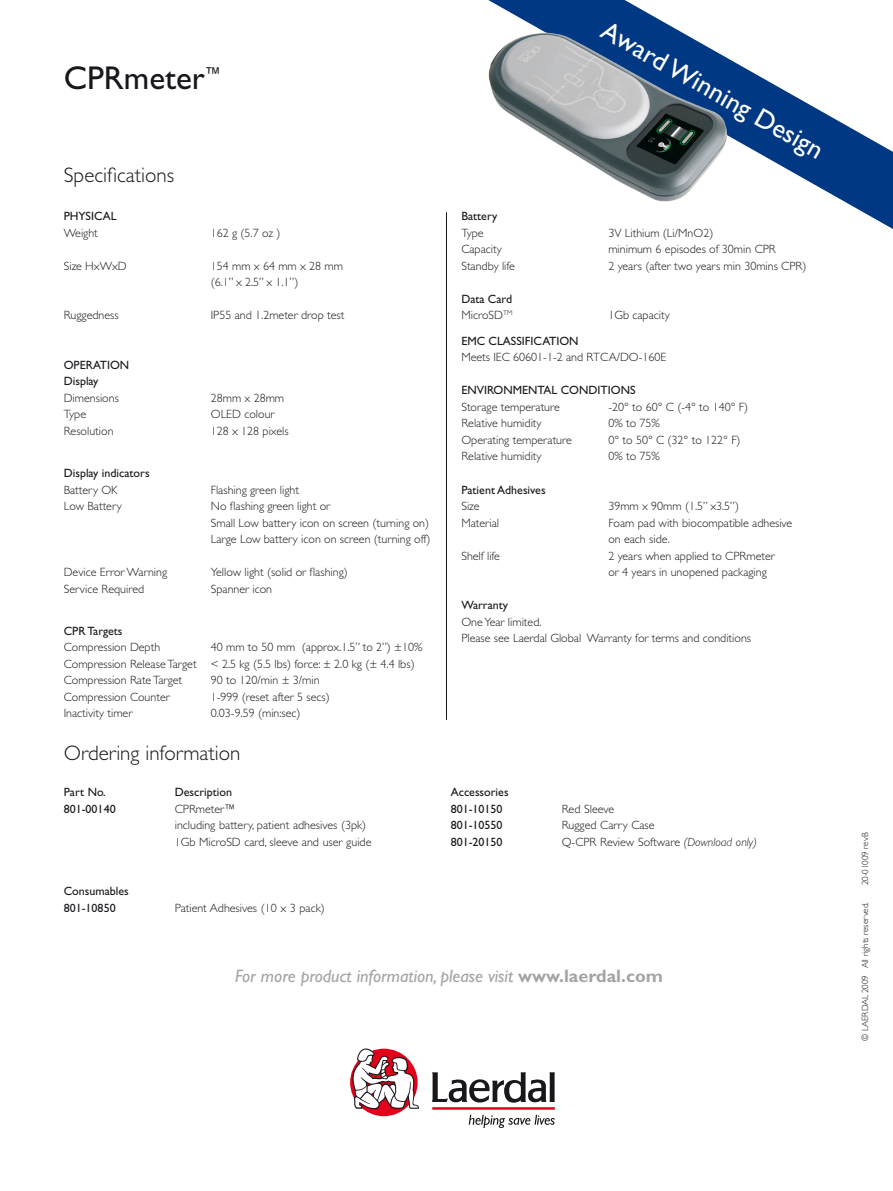
<style>
.page{position:relative;width:893px;height:1191px;background:#fff}
.page>*{position:absolute;margin:0;border:0;box-sizing:border-box;transform-origin:0 0}
.t1{font:33px "Gill Sans";color:#1a171c}
.t2{font:27px "Gill Sans";color:#fff}
.t3{font:300 21px "Gill Sans";color:#1a171c}
.t4{font:italic 18px "Gill Sans";color:#a5a4a4}
.t5{font:16.5px "Gill Sans";color:#1a171c}
.t6{font:300 12px/16.5px "Gill Sans";color:#1a171c}
.t7{font:12px/16.5px "Gill Sans";color:#1a171c}
.t8{font:300 9px "Gill Sans";color:#1a171c}
.s1{font-weight:300}
.s2{font-style:italic}
.s3{font-weight:700;font-style:normal}
</style>
<div class="page">
<div style="left:350px;top:1048px;width:68px;height:68px;background:#e2001a;border-radius:50%"></div>
<svg style="left:350px;top:1048px;width:69px;height:62px"></svg>
<svg style="left:432px;top:1072px;width:123px;height:31px"></svg>
<hr style="left:432px;top:1107px;width:123px;height:2px;background:#e2001a">
<svg style="left:469px;top:1114px;width:86px;height:14px"></svg>
<svg style="left:488px;top:0;width:405px;height:229px"></svg>
<hr style="left:446px;top:212px;width:1px;height:508px;background:#1a171c">
<img style="left:446px;top:8px;width:341px;height:221px">
<h1 class="t1" style="left:64px;top:59px;width:143px">CPRmeter</h1>
<h3 class="t5" style="left:204px;top:64px;width:18px">™</h3>
<h3 class="t3" style="left:64px;top:164px;width:112px">Specifications</h3>
<p class="t7" style="left:64px;top:208px;width:55px">PHYSICAL</p>
<p class="t6" style="left:64px;top:225px;width:36px">Weight</p>
<p class="t6" style="left:211px;top:225px;width:71px">162 g (5.7 oz )</p>
<p class="t6" style="left:64px;top:258px;width:64px">Size HxWxD</p>
<p class="t6" style="left:211px;top:258px;width:134px">154 mm x 64 mm x 28 mm (6.1” x 2.5” x 1.1”)</p>
<p class="t6" style="left:64px;top:307px;width:56px">Ruggedness</p>
<p class="t6" style="left:211px;top:307px;width:135px">IP55 and 1.2meter drop test</p>
<p class="t7" style="left:64px;top:357px;width:67px">OPERATION<br>Display</p>
<p class="t6" style="left:64px;top:390px;width:57px">Dimensions</p>
<p class="t6" style="left:211px;top:390px;width:75px">28mm x 28mm</p>
<p class="t6" style="left:64px;top:406px;width:24px">Type</p>
<p class="t6" style="left:211px;top:406px;width:65px">OLED colour</p>
<p class="t6" style="left:64px;top:423px;width:51px">Resolution</p>
<p class="t6" style="left:211px;top:423px;width:79px">128 x 128 pixels</p>
<p class="t7" style="left:64px;top:465px;width:87px">Display indicators</p>
<p class="t6" style="left:64px;top:481px;width:55px">Battery OK</p>
<p class="t6" style="left:211px;top:481px;width:90px">Flashing green light</p>
<p class="t6" style="left:64px;top:498px;width:60px">Low Battery</p>
<p class="t6" style="left:211px;top:498px;width:221px">No flashing green light or<br>Small Low battery icon on screen (turning on)<br>Large Low battery icon on screen (turning off)</p>
<p class="t6" style="left:64px;top:564px;width:105px">Device Error Warning</p>
<p class="t6" style="left:211px;top:564px;width:139px">Yellow light (solid or flashing)</p>
<p class="t6" style="left:64px;top:580px;width:82px">Service Required</p>
<p class="t6" style="left:211px;top:580px;width:63px">Spanner icon</p>
<p class="t7" style="left:64px;top:622px;width:60px">CPR Targets</p>
<p class="t6" style="left:64px;top:639px;width:98px">Compression Depth</p>
<p class="t6" style="left:64px;top:639px;width:360px;text-indent:147px">40 mm to 50 mm (approx.1.5” to 2”) ±10%<br>Compression Release Target &lt; 2.5 kg (5.5 lbs) force: ± 2.0 kg (± 4.4 lbs)<br>Compression Rate Target</p>
<p class="t6" style="left:211px;top:672px;width:110px">90 to 120/min ± 3/min</p>
<p class="t6" style="left:64px;top:688px;width:107px">Compression Counter</p>
<p class="t6" style="left:211px;top:688px;width:121px">1-999 (reset after 5 secs)</p>
<p class="t6" style="left:64px;top:705px;width:70px">Inactivity timer</p>
<p class="t6" style="left:211px;top:705px;width:91px">0.03-9.59 (min:sec)</p>
<h3 class="t3" style="left:64px;top:741px;width:178px">Ordering information</h3>
<p class="t7" style="left:64px;top:784px;width:44px">Part No.</p>
<p class="t7" style="left:175px;top:784px;width:59px">Description</p>
<p class="t7" style="left:64px;top:800px;width:53px">801-00140</p>
<p class="t6" style="left:175px;top:800px;width:198px">CPRmeter™<br>including battery, patient adhesives (3pk)<br>1Gb MicroSD card, sleeve and user guide</p>
<p class="t7" style="left:64px;top:883px;width:67px">Consumables<br>801-10850</p>
<p class="t6" style="left:175px;top:899px;width:152px">Patient Adhesives (10 x 3 pack)</p>
<h2 class="t2" style="left:611px;top:15px;width:252px;rotate:29deg">Award Winning Design</h2>
<p class="t7" style="left:461px;top:208px;width:37px">Battery</p>
<p class="t6" style="left:461px;top:225px;width:24px">Type</p>
<p class="t6" style="left:608px;top:225px;width:106px">3V Lithium (Li/MnO2)</p>
<p class="t6" style="left:461px;top:241px;width:42px">Capacity</p>
<p class="t6" style="left:608px;top:241px;width:169px">minimum 6 episodes of 30min CPR</p>
<p class="t6" style="left:461px;top:258px;width:55px">Standby life</p>
<p class="t6" style="left:608px;top:258px;width:200px">2 years (after two years min 30mins CPR)</p>
<p class="t7" style="left:461px;top:291px;width:53px">Data Card<br><span class="s1">MicroSD</span><sup>TM</sup></p>
<p class="t6" style="left:608px;top:307px;width:63px">1Gb capacity</p>
<p class="t7" style="left:461px;top:333px;width:119px">EMC CLASSIFICATION</p>
<p class="t6" style="left:461px;top:349px;width:207px">Meets IEC 60601-1-2 and RTCA/DO-160E</p>
<p class="t7" style="left:461px;top:382px;width:176px">ENVIRONMENTAL CONDITIONS</p>
<p class="t6" style="left:461px;top:399px;width:100px">Storage temperature</p>
<p class="t6" style="left:608px;top:399px;width:141px">-20° to 60° C (-4° to 140° F)</p>
<p class="t6" style="left:461px;top:415px;width:82px">Relative humidity</p>
<p class="t6" style="left:608px;top:415px;width:53px">0% to 75%</p>
<p class="t6" style="left:461px;top:432px;width:112px">Operating temperature</p>
<p class="t6" style="left:608px;top:432px;width:134px">0° to 50° C (32° to 122° F)</p>
<p class="t6" style="left:461px;top:448px;width:82px">Relative humidity</p>
<p class="t6" style="left:608px;top:448px;width:53px">0% to 75%</p>
<p class="t7" style="left:461px;top:481px;width:86px">Patient Adhesives</p>
<p class="t6" style="left:461px;top:498px;width:20px">Size</p>
<p class="t6" style="left:608px;top:498px;width:132px">39mm x 90mm (1.5” x3.5”)</p>
<p class="t6" style="left:461px;top:514px;width:39px">Material</p>
<p class="t6" style="left:608px;top:514px;width:185px">Foam pad with biocompatible adhesive on each side.</p>
<p class="t6" style="left:461px;top:547px;width:40px">Shelf life</p>
<p class="t6" style="left:608px;top:547px;width:168px">2 years when applied to CPRmeter or 4 years in unopened packaging</p>
<p class="t7" style="left:461px;top:597px;width:48px">Warranty</p>
<p class="t6" style="left:461px;top:613px;width:291px">One Year limited.<br>Please see Laerdal Global Warranty for terms and conditions</p>
<p class="t7" style="left:451px;top:784px;width:59px">Accessories<br>801-10150</p>
<p class="t6" style="left:562px;top:800px;width:54px">Red Sleeve</p>
<p class="t7" style="left:451px;top:817px;width:53px">801-10550</p>
<p class="t6" style="left:562px;top:817px;width:94px">Rugged Carry Case</p>
<p class="t7" style="left:451px;top:833px;width:53px">801-20150</p>
<p class="t6" style="left:562px;top:833px;width:197px">Q-CPR Review Software <span class="s2">(Download only)</span></p>
<h3 class="t4" style="left:235px;top:965px;width:429px">For more product information, please visit <span class="s3">www.laerdal.com</span></h3>
<p class="t8" style="left:860px;top:885px;width:54px;rotate:-90deg">20-01009 revB</p>
<p class="t8" style="left:860px;top:1041px;width:140px;rotate:-90deg">© LAERDAL 2009 All rights reserved.</p>
</div>
